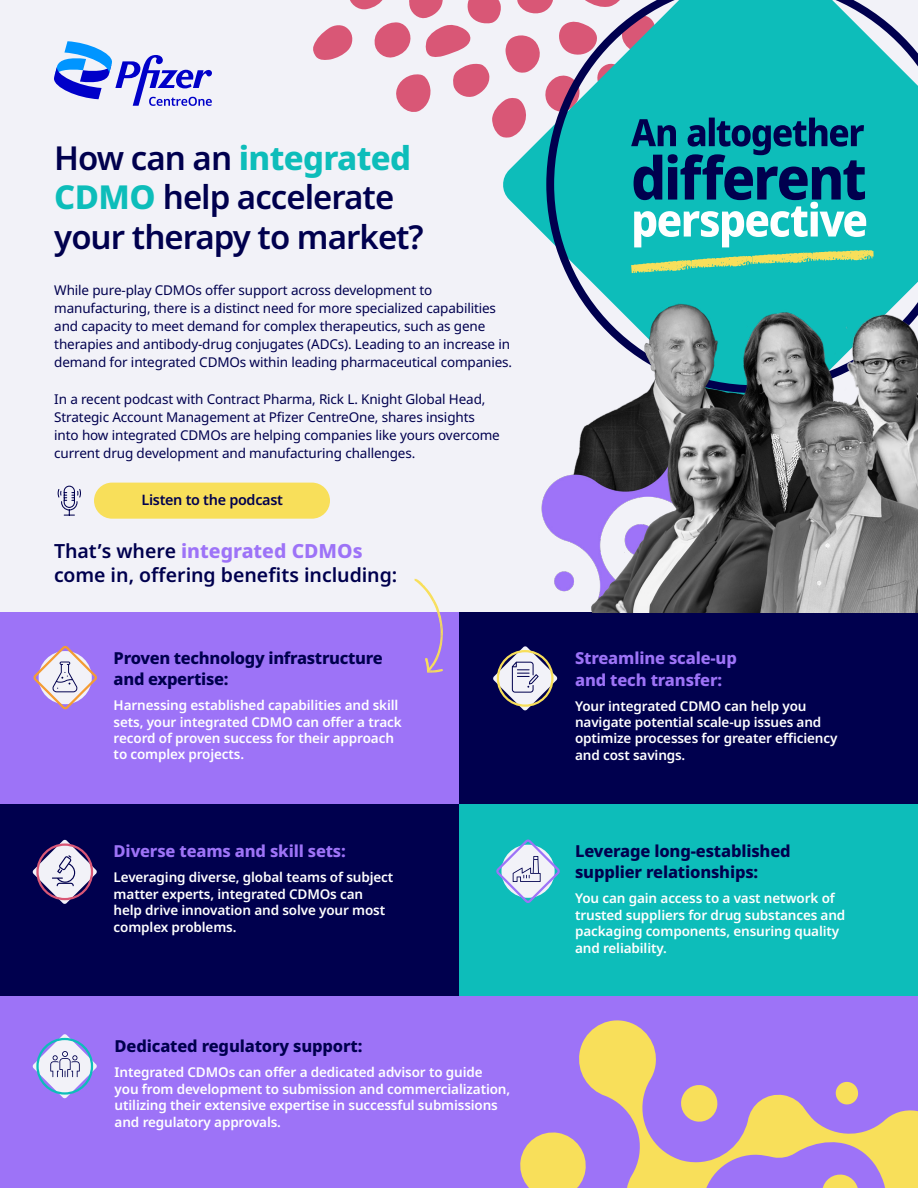
<style>
.page{position:relative;width:918px;height:1188px;background:#f2f2f8}
.page>*{position:absolute;margin:0;border:0;box-sizing:border-box;transform-origin:0 0}
.t1{font:600 33px/39.6px "Noto Sans";letter-spacing:-.03em;color:#00004e}
.t2{font:600 19.5px/23.4px "Noto Sans";letter-spacing:-.005em;color:#00004e}
.t3{font:800 16.5px/21px "Noto Sans";letter-spacing:-.01em;color:#00004e}
.t4{font:800 16.5px/21px "Noto Sans";letter-spacing:-.01em;color:#9d73f7}
.t5{font:600 14.4px "Noto Sans";letter-spacing:-.02em;color:#00004e}
.t6{font:600 13.5px/16.5px "Noto Sans";letter-spacing:-.01em;color:#fff}
.t7{font:13.5px/18px "Noto Sans";letter-spacing:-.01em;color:#00004e}
.s1{font-weight:800;color:#0dbdba}
.s2{font-weight:800;color:#9d73f7}
</style>
<div class="page">
<div style="left:0;top:612px;width:459px;height:192px;background:#9d73f7"></div>
<div style="left:0;top:996px;width:918px;height:192px;background:#9d73f7"></div>
<svg style="left:520px;top:1020px;width:398px;height:168px"></svg>
<svg style="left:874px;top:12px;width:44px;height:247px"></svg>
<svg style="left:54px;top:41px;width:158px;height:65px"></svg>
<svg style="left:313px;top:0;width:561px;height:259px"></svg>
<div style="left:0;top:804px;width:459px;height:192px;background:#00004e"></div>
<div style="left:459px;top:612px;width:459px;height:192px;background:#00004e"></div>
<div style="left:459px;top:804px;width:459px;height:192px;background:#0dbdba"></div>
<svg style="left:414px;top:579px;width:29px;height:94px"></svg>
<img style="left:541px;top:259px;width:377px;height:353px">
<svg style="left:33px;top:645px;width:64px;height:65px"></svg>
<svg style="left:496px;top:839px;width:64px;height:64px"></svg>
<svg style="left:32px;top:840px;width:65px;height:64px"></svg>
<svg style="left:32px;top:1034px;width:65px;height:65px"></svg>
<div style="left:94px;top:483px;width:236px;height:36px;background:#f8df5a;border-radius:18px"></div>
<svg style="left:57px;top:485px;width:24px;height:31px"></svg>
<svg style="left:493px;top:646px;width:64px;height:65px"></svg>
<h1 class="t1" style="left:54px;top:139px;width:371px">How can an <span class="s1">integrated<br>CDMO</span> help accelerate your therapy to market?</h1>
<p class="t7" style="left:54px;top:282px;width:459px">While pure-play CDMOs offer support across development to manufacturing, there is a distinct need for more specialized capabilities and capacity to meet demand for complex therapeutics, such as gene therapies and antibody-drug conjugates (ADCs). Leading to an increase in demand for integrated CDMOs within leading pharmaceutical companies.</p>
<p class="t7" style="left:54px;top:390px;width:447px">In a recent podcast with Contract Pharma, Rick L. Knight Global Head, Strategic Account Management at Pfizer CentreOne, shares insights into how integrated CDMOs are helping companies like yours overcome current drug development and manufacturing challenges.</p>
<p class="t5" style="left:141px;top:490px;width:143px">Listen to the podcast</p>
<h2 class="t2" style="left:54px;top:540px;width:345px">That’s where <span class="s2">integrated CDMOs </span>come in, offering benefits including:</h2>
<p class="t3" style="left:114px;top:648px;width:271px">Proven technology infrastructure and expertise:</p>
<p class="t6" style="left:114px;top:697px;width:290px">Harnessing established capabilities and skill sets, your integrated CDMO can offer a track record of proven success for their approach to complex projects.</p>
<p class="t4" style="left:114px;top:841px;width:234px">Diverse teams and skill sets:</p>
<p class="t6" style="left:114px;top:870px;width:281px">Leveraging diverse, global teams of subject matter experts, integrated CDMOs can help drive innovation and solve your most complex problems.</p>
<p class="t3" style="left:115px;top:1036px;width:249px">Dedicated regulatory support:</p>
<p class="t6" style="left:115px;top:1065px;width:397px">Integrated CDMOs can offer a dedicated advisor to guide<br>you from development to submission and commercialization, utilizing their extensive expertise in successful submissions and regulatory approvals.</p>
<p class="t4" style="left:575px;top:648px;width:163px">Streamline scale-up and tech transfer:</p>
<p class="t6" style="left:575px;top:698px;width:264px">Your integrated CDMO can help you navigate potential scale-up issues and optimize processes for greater efficiency and cost savings.</p>
<p class="t3" style="left:575px;top:841px;width:217px">Leverage long-established supplier relationships:</p>
<p class="t6" style="left:575px;top:890px;width:272px">You can gain access to a vast network of trusted suppliers for drug substances and packaging components, ensuring quality and reliability.</p>
</div>
